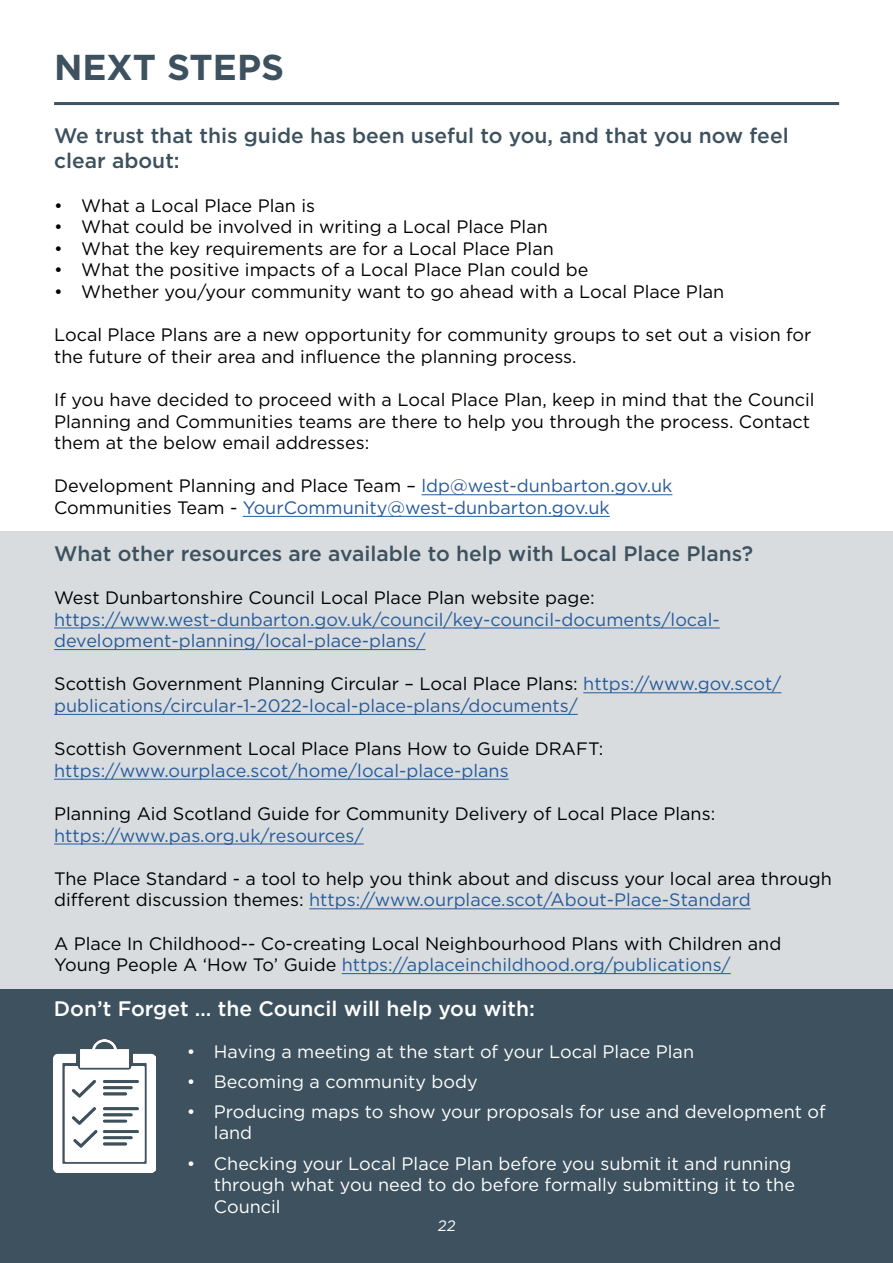
<style>
.page{position:relative;width:893px;height:1263px;background:#fff}
.page>*{position:absolute;margin:0;border:0;box-sizing:border-box;transform-origin:0 0}
.t1{font:700 36px "Gotham";color:#3d515e}
.t2{font:500 21px/25.2px "Gotham";color:#3d515e}
.t3{font:500 21px "Gotham";color:#fff}
.t4{font:18px/21.6px "Gotham";color:#000}
.t5{font:18px/21.6px "Gotham";color:#275b9b}
.t6{font:18px/21.6px "Gotham";color:#fff}
.t7{font:15px "Gotham";color:#fff}
.s1{color:#000}
.s2{color:#275b9b}
</style>
<div class="page">
<div style="left:0;top:531px;width:893px;height:458px;background:#d8dcdf"></div>
<div style="left:0;top:989px;width:893px;height:274px;background:#3d515e"></div>
<hr style="left:54px;top:102px;width:785px;height:3px;background:#3d515e">
<hr style="left:421px;top:494px;width:251px;height:1px;background:#275b9b">
<hr style="left:243px;top:516px;width:367px;height:1px;background:#275b9b">
<hr style="left:54px;top:628px;width:666px;height:1px;background:#275b9b">
<hr style="left:54px;top:649px;width:372px;height:1px;background:#275b9b">
<hr style="left:583px;top:692px;width:198px;height:1px;background:#275b9b">
<hr style="left:54px;top:714px;width:524px;height:1px;background:#275b9b">
<hr style="left:54px;top:779px;width:455px;height:1px;background:#275b9b">
<hr style="left:54px;top:844px;width:310px;height:1px;background:#275b9b">
<hr style="left:309px;top:908px;width:442px;height:1px;background:#275b9b">
<hr style="left:342px;top:973px;width:389px;height:1px;background:#275b9b">
<img style="left:54px;top:1039px;width:101px;height:134px">
<h1 class="t1" style="left:54px;top:47px;width:232px">NEXT STEPS</h1>
<p class="t2" style="left:54px;top:123px;width:736px">We trust that this guide has been useful to you, and that you now feel clear about:</p>
<p class="t4" style="left:54px;top:194px;width:262px">• What a Local Place Plan is</p>
<p class="t4" style="left:54px;top:216px;width:495px">• What could be involved in writing a Local Place Plan</p>
<p class="t4" style="left:54px;top:237px;width:501px">• What the key requirements are for a Local Place Plan</p>
<p class="t4" style="left:54px;top:259px;width:536px">• What the positive impacts of a Local Place Plan could be</p>
<p class="t4" style="left:54px;top:280px;width:672px">• Whether you/your community want to go ahead with a Local Place Plan</p>
<p class="t4" style="left:54px;top:324px;width:759px">Local Place Plans are a new opportunity for community groups to set out a vision for the future of their area and influence the planning process.</p>
<p class="t4" style="left:54px;top:388px;width:762px">If you have decided to proceed with a Local Place Plan, keep in mind that the Council<br>Planning and Communities teams are there to help you through the process. Contact them at the below email addresses:</p>
<p class="t5" style="left:54px;top:475px;width:620px"><span class="s1">Development Planning and Place Team –</span> ldp@west-dunbarton.gov.uk<br><span class="s1">Communities Team -</span> YourCommunity@west-dunbarton.gov.uk</p>
<p class="t2" style="left:54px;top:540px;width:700px">What other resources are available to help with Local Place Plans?</p>
<p class="t4" style="left:54px;top:586px;width:542px">West Dunbartonshire Council Local Place Plan website page:</p>
<p class="t5" style="left:54px;top:608px;width:667px">https://www.west-dunbarton.gov.uk/council/key-council-documents/local&shy;development-planning/local-place-plans/</p>
<p class="t5" style="left:54px;top:673px;width:729px"><span class="s1">Scottish Government Planning Circular – Local Place Plans:</span> https://www.gov.scot/ publications/circular-1-2022-local-place-plans/documents/</p>
<p class="t4" style="left:54px;top:738px;width:551px">Scottish Government Local Place Plans How to Guide DRAFT:</p>
<p class="t5" style="left:54px;top:759px;width:456px">https://www.ourplace.scot/home/local-place-plans</p>
<p class="t4" style="left:54px;top:802px;width:663px">Planning Aid Scotland Guide for Community Delivery of Local Place Plans:</p>
<p class="t5" style="left:54px;top:824px;width:311px">https://www.pas.org.uk/resources/</p>
<p class="t4" style="left:54px;top:867px;width:779px">The Place Standard - a tool to help you think about and discuss your local area through different discussion themes: <span class="s2">https://www.ourplace.scot/About-Place-Standard</span></p>
<p class="t4" style="left:54px;top:932px;width:729px">A Place In Childhood-- Co-creating Local Neighbourhood Plans with Children and<br>Young People A ‘How To’ Guide <span class="s2">https://aplaceinchildhood.org/publications/</span></p>
<p class="t3" style="left:54px;top:997px;width:483px">Don’t Forget … the Council will help you with:</p>
<p class="t6" style="left:187px;top:1040px;width:509px">• Having a meeting at the start of your Local Place Plan</p>
<p class="t6" style="left:187px;top:1070px;width:292px">• Becoming a community body</p>
<p class="t6" style="left:214px;top:1100px;width:613px;text-indent:-27px">• Producing maps to show your proposals for use and development of land</p>
<p class="t6" style="left:187px;top:1152px;width:606px">• Checking your Local Place Plan before you submit it and running</p>
<p class="t6" style="left:214px;top:1174px;width:582px">through what you need to do before formally submitting it to the<br>Council</p>
<p class="t7" style="left:437px;top:1217px;width:21px">22</p>
</div>
